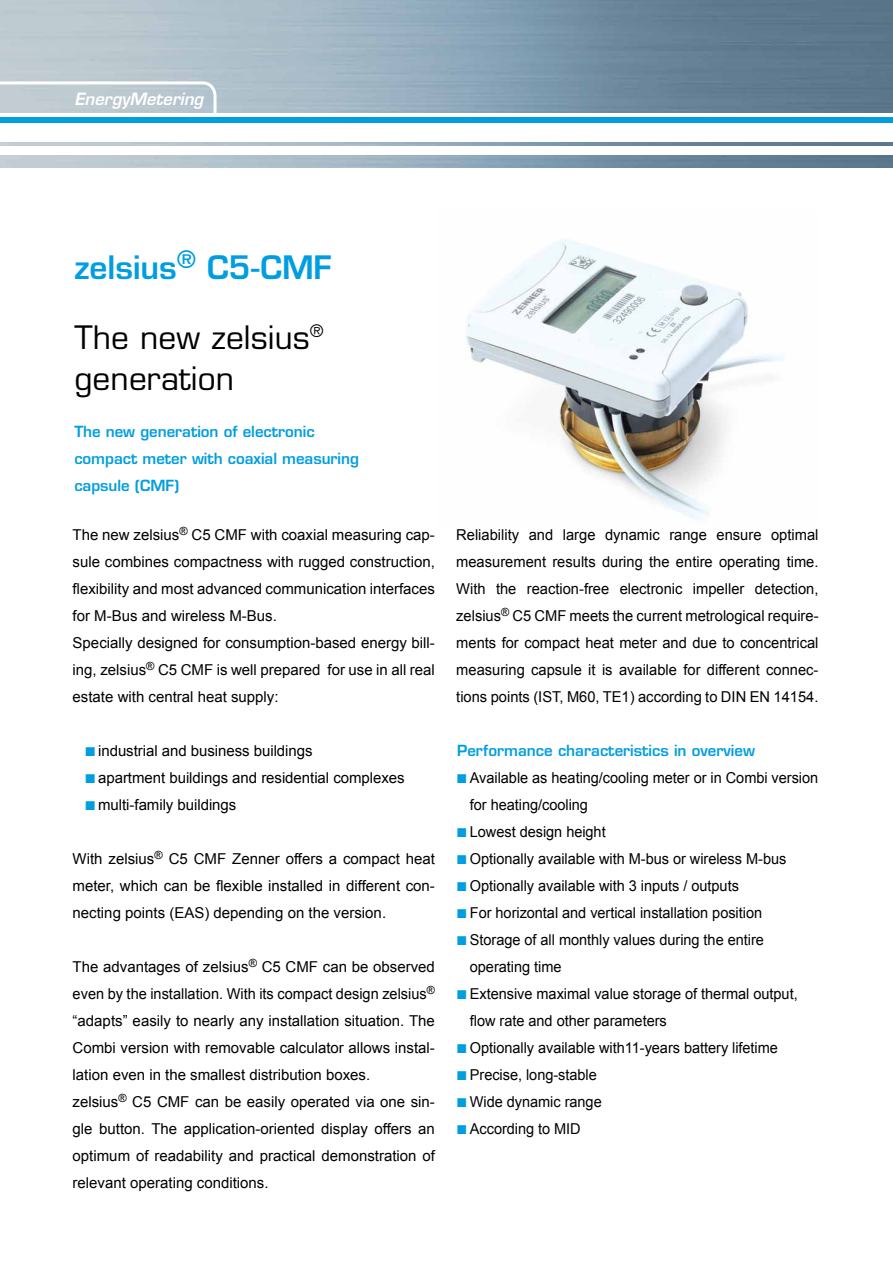
<style>
.page{position:relative;width:893px;height:1263px;background:#fff}
.page>*{position:absolute;margin:0;border:0;box-sizing:border-box;transform-origin:0 0}
.t1{font:31.5px/40.5px "Eurostile LT Std";letter-spacing:.005em;color:#000}
.t2{font:600 31.5px "Eurostile LT Std";color:#009ee0}
.t3{font:italic 600 16.5px "Eurostile LT Std";color:#fff}
.t4{font:15px/27px "Arial";color:#000}
.t5{font:600 15px/27px "Eurostile LT Std";letter-spacing:-.005em;color:#009ee0}
.s1{color:#009ee0}
</style>
<div class="page">
<img style="left:0;top:0;width:893px;height:113px">
<img style="left:0;top:155px;width:893px;height:13px">
<img style="left:0;top:142px;width:893px;height:4px">
<svg style="left:0;top:81px;width:217px;height:32px;background:#c2ced4"></svg>
<div style="left:0;top:117px;width:893px;height:6px;background:#009ee0"></div>
<img style="left:466px;top:239px;width:317px;height:281px">
<p class="t3" style="left:74px;top:89px;width:130px">EnergyMetering</p>
<h1 class="t2" style="left:74px;top:247px;width:259px">zelsius<sup>®</sup> C5-CMF</h1>
<h1 class="t1" style="left:74px;top:317px;width:250px">The new zelsius<sup>® </sup>generation</h1>
<p class="t5" style="left:74px;top:417px;width:286px">The new generation of electronic compact meter with coaxial measuring capsule (CMF)</p>
<p class="t4" style="left:73px;top:521px;width:364px">The new zelsius<sup>®</sup> C5 CMF with coaxial measuring cap&shy;sule combines compactness with rugged construction, flexibility and most advanced communication interfaces for M-Bus and wireless M-Bus.<br>Specially designed for consumption-based energy bill&shy;ing, zelsius<sup>®</sup> C5 CMF is well prepared for use in all real estate with central heat supply:</p>
<p class="t4" style="left:85px;top:737px;width:229px"><span class="s1">■</span> industrial and business buildings</p>
<p class="t4" style="left:85px;top:764px;width:321px"><span class="s1">■</span> apartment buildings and residential complexes</p>
<p class="t4" style="left:85px;top:791px;width:152px"><span class="s1">■</span> multi-family buildings</p>
<p class="t4" style="left:73px;top:845px;width:364px;text-align:justify">With zelsius<sup>®</sup> C5 CMF Zenner offers a compact heat meter, which can be flexible installed in different con&shy;necting points (EAS) depending on the version.</p>
<p class="t4" style="left:73px;top:953px;width:364px">The advantages of zelsius<sup>®</sup> C5 CMF can be observed even by the installation. With its compact design zelsius<sup>® </sup>“adapts” easily to nearly any installation situation. The Combi version with removable calculator allows instal&shy;lation even in the smallest distribution boxes.<br>zelsius<sup>®</sup> C5 CMF can be easily operated via one sin&shy;gle button. The application-oriented display offers an optimum of readability and practical demonstration of relevant operating conditions.</p>
<p class="t4" style="left:456px;top:521px;width:364px;text-align:justify">Reliability and large dynamic range ensure optimal measurement results during the entire operating time.<br>With the reaction-free electronic impeller detection, zelsius<sup>®</sup> C5 CMF meets the current metrological require&shy;ments for compact heat meter and due to concentrical measuring capsule it is available for different connec&shy;tions points (IST, M60, TE1) according to DIN EN 14154.</p>
<p class="t5" style="left:457px;top:737px;width:299px">Performance characteristics in overview</p>
<p class="t4" style="left:470px;top:764px;width:350px;text-indent:-13px"><span class="s1">■</span> Available as heating/cooling meter or in Combi version for heating/cooling</p>
<p class="t4" style="left:457px;top:818px;width:150px"><span class="s1">■</span> Lowest design height</p>
<p class="t4" style="left:457px;top:845px;width:331px"><span class="s1">■</span> Optionally available with M-bus or wireless M-bus</p>
<p class="t4" style="left:457px;top:872px;width:283px"><span class="s1">■</span> Optionally available with 3 inputs / outputs</p>
<p class="t4" style="left:457px;top:899px;width:307px"><span class="s1">■</span> For horizontal and vertical installation position</p>
<p class="t4" style="left:470px;top:926px;width:295px;text-indent:-13px"><span class="s1">■</span> Storage of all monthly values during the entire operating time</p>
<p class="t4" style="left:470px;top:980px;width:329px;text-indent:-13px"><span class="s1">■</span> Extensive maximal value storage of thermal output, flow rate and other parameters</p>
<p class="t4" style="left:457px;top:1034px;width:322px"><span class="s1">■</span> Optionally available with11-years battery lifetime</p>
<p class="t4" style="left:457px;top:1061px;width:141px"><span class="s1">■</span> Precise, long-stable</p>
<p class="t4" style="left:457px;top:1088px;width:146px"><span class="s1">■</span> Wide dynamic range</p>
<p class="t4" style="left:457px;top:1115px;width:125px"><span class="s1">■</span> According to MID</p>
</div>
